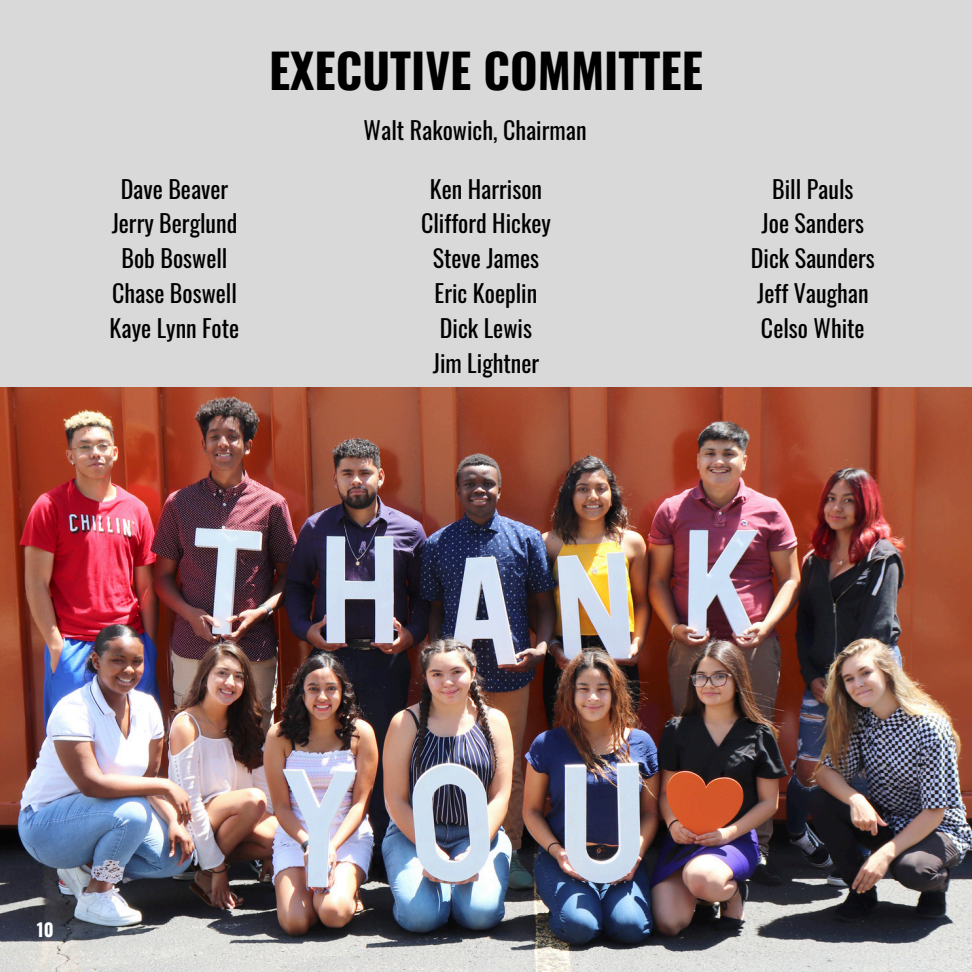
<style>
.page{position:relative;width:972px;height:972px;background:#d9d9d9}
.page>*{position:absolute;margin:0;border:0;box-sizing:border-box;transform-origin:0 0}
.t1{font:700 47.25px "Oswald";color:#000}
.t2{font:24px/34.8px "Oswald";color:#000;text-align:center}
.t3{font:700 18px "Oswald";color:#fff}
</style>
<div class="page">
<img style="left:0;top:387px;width:972px;height:585px">
<h1 class="t1" style="left:269px;top:46px;width:435px">EXECUTIVE COMMITTEE</h1>
<p class="t2" style="left:364px;top:110px;width:224px">Walt Rakowich, Chairman</p>
<p class="t2" style="left:110px;top:169px;width:131px">Dave Beaver<br>Jerry Berglund<br>Bob Boswell<br>Chase Boswell<br>Kaye Lynn Fote</p>
<p class="t2" style="left:751px;top:169px;width:125px">Bill Pauls<br>Joe Sanders<br>Dick Saunders<br>Jeff Vaughan<br>Celso White</p>
<p class="t2" style="left:421px;top:169px;width:131px">Ken Harrison<br>Clifford Hickey<br>Steve James<br>Eric Koeplin<br>Dick Lewis<br>Jim Lightner</p>
<p class="t3" style="left:37px;top:921px;width:18px">10</p>
</div>
